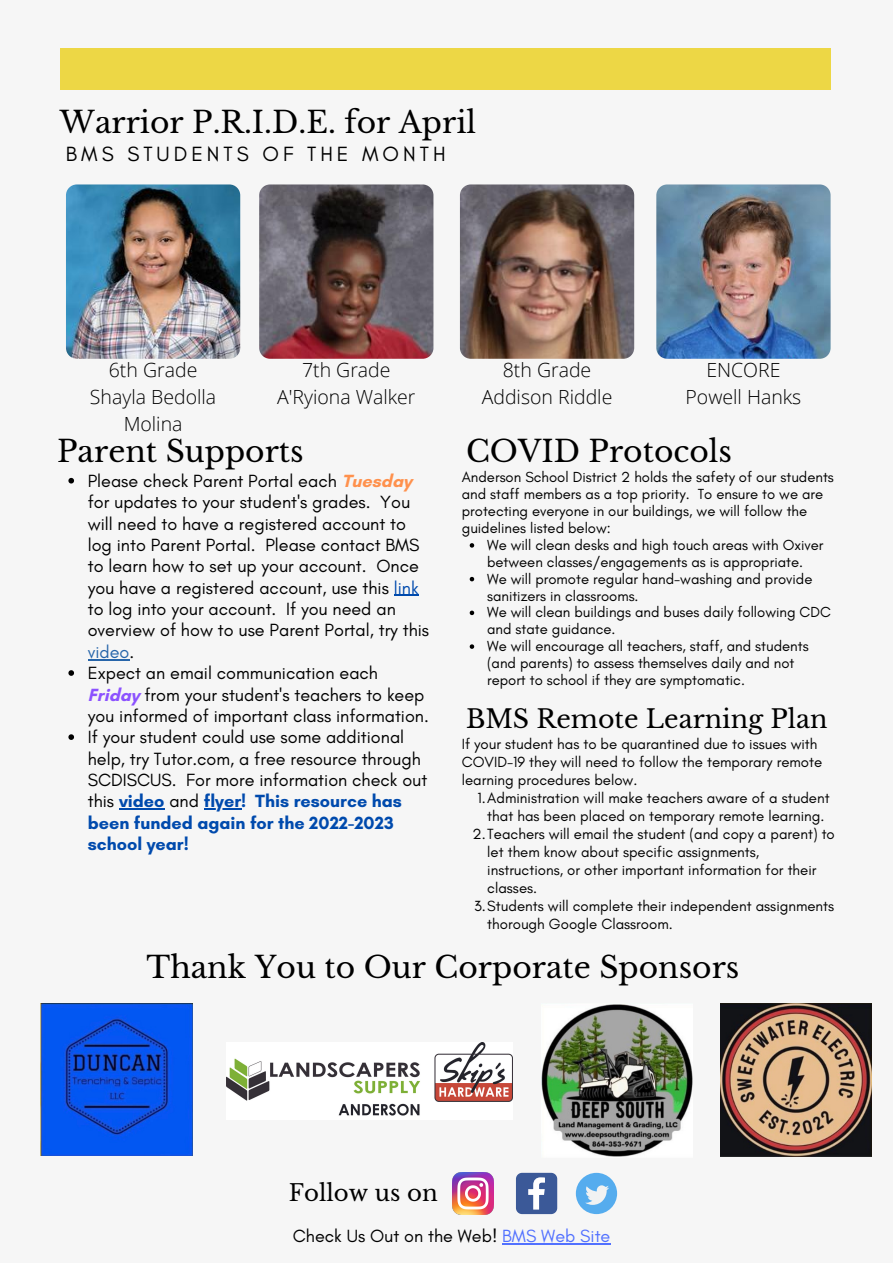
<style>
.page{position:relative;width:893px;height:1264px;background:#fff}
.page>*{position:absolute;margin:0;border:0;box-sizing:border-box;transform-origin:0 0}
.t1{font:29.7px "Libre Baskerville";color:#000}
.t2{font:25.2px "Libre Baskerville";color:#000}
.t3{font:22.8px "Libre Baskerville";color:#000}
.t4{font:21px "Glacial Indifference";letter-spacing:.19em;color:#000}
.t5{font:300 19.5px/27px "Open Sans";color:#000;text-align:center}
.t6{font:18px/21.3px "Glacial Indifference";color:#000}
.t7{font:15px/18px "Glacial Indifference";color:#000}
.t8{font:14.85px/16.8px "Glacial Indifference";color:#000}
.s1{font-weight:700;color:#ff914d}
.s2{color:#004aad}
.s3{color:#2765aa}
.s4{font-weight:700;color:#8c52ff}
.s5{font-weight:700;color:#004aad}
.s6{color:#5271ff}
</style>
<div class="page">
<div style="left:0;top:0;width:892px;height:1262px;background:#f6f6f6"></div>
<div style="left:60px;top:49px;width:770px;height:40px;background:#edd745"></div>
<img style="left:226px;top:1042px;width:287px;height:74px">
<img style="left:66px;top:184px;width:174px;height:175px;border-radius:11px">
<img style="left:259px;top:184px;width:174px;height:175px;border-radius:11px">
<img style="left:460px;top:184px;width:174px;height:175px;border-radius:11px">
<img style="left:656px;top:184px;width:174px;height:175px;border-radius:11px">
<img style="left:452px;top:1172px;width:41px;height:42px">
<svg style="left:516px;top:1172px;width:41px;height:42px"></svg>
<div style="left:575px;top:1172px;width:42px;height:42px;background:#55acee;border-radius:50%"></div>
<svg style="left:585px;top:1185px;width:24px;height:19px"></svg>
<hr style="left:502px;top:1242px;width:108px;height:2px;background:#5271ff">
<img style="left:40px;top:1003px;width:152px;height:152px">
<img style="left:541px;top:1004px;width:151px;height:153px">
<img style="left:720px;top:1003px;width:151px;height:153px">
<svg style="left:68px;top:478px;width:6px;height:5px"></svg>
<svg style="left:394px;top:595px;width:24px;height:1px"></svg>
<hr style="left:88px;top:659px;width:41px;height:1px;background:#2765aa">
<svg style="left:68px;top:670px;width:6px;height:5px"></svg>
<svg style="left:68px;top:734px;width:6px;height:6px"></svg>
<hr style="left:119px;top:808px;width:45px;height:1px;background:#004aad">
<hr style="left:204px;top:808px;width:37px;height:1px;background:#004aad">
<svg style="left:469px;top:543px;width:5px;height:4px"></svg>
<svg style="left:469px;top:577px;width:5px;height:4px"></svg>
<svg style="left:469px;top:610px;width:5px;height:5px"></svg>
<svg style="left:469px;top:644px;width:5px;height:5px"></svg>
<h1 class="t1" style="left:60px;top:105px;width:417px">Warrior P.R.I.D.E. for April</h1>
<p class="t4" style="left:66px;top:141px;width:381px">BMS STUDENTS OF THE MONTH</p>
<p class="t5" style="left:90px;top:356px;width:128px">6th Grade<br>Shayla Bedolla<br>Molina</p>
<p class="t5" style="left:277px;top:356px;width:140px">7th Grade<br>A'Ryiona Walker</p>
<p class="t5" style="left:481px;top:356px;width:132px">8th Grade<br>Addison Riddle</p>
<h1 class="t1" style="left:466px;top:433px;width:267px">COVID Protocols</h1>
<p class="t5" style="left:685px;top:356px;width:117px">ENCORE<br>Powell Hanks</p>
<h1 class="t1" style="left:57px;top:433px;width:248px">Parent Supports</h1>
<p class="t8" style="left:462px;top:469px;width:373px">Anderson School District 2 holds the safety of our students and staff members as a top priority. To ensure to we are protecting everyone in our buildings, we will follow the guidelines listed below:</p>
<p class="t6" style="left:88px;top:470px;width:343px">Please check Parent Portal each <span class="s1">Tuesday </span>for updates to your student's grades. You will need to have a registered account to log into Parent Portal. Please contact BMS to learn how to set up your account. Once you have a registered account, use this <span class="s2">link </span>to log into your account. If you need an overview of how to use Parent Portal, try this <span class="s3">video</span>.<br>Expect an email communication each <span class="s4">Friday</span> from your student's teachers to keep you informed of important class information.<br>If your student could use some additional help, try Tutor.com, a free resource through SCDISCUS. For more information check out this <span class="s5">video</span> and <span class="s5">flyer! This resource has been funded again for the 2022-2023 school year!</span></p>
<p class="t8" style="left:487px;top:536px;width:345px">We will clean desks and high touch areas with Oxiver between classes/engagements as is appropriate.<br>We will promote regular hand-washing and provide sanitizers in classrooms.<br>We will clean buildings and buses daily following CDC and state guidance.<br>We will encourage all teachers, staff, and students (and parents) to assess themselves daily and not report to school if they are symptomatic.</p>
<h2 class="t2" style="left:466px;top:703px;width:363px">BMS Remote Learning Plan</h2>
<p class="t7" style="left:462px;top:735px;width:362px">If your student has to be quarantined due to issues with<br>COVID-19 they will need to follow the temporary remote learning procedures below.</p>
<p class="t7" style="left:477px;top:789px;width:353px">1.Administration will make teachers aware of a student</p>
<p class="t7" style="left:487px;top:807px;width:338px">that has been placed on temporary remote learning.</p>
<p class="t7" style="left:472px;top:825px;width:364px">2.Teachers will email the student (and copy a parent) to</p>
<p class="t7" style="left:487px;top:843px;width:273px">let them know about specific assignments,</p>
<p class="t7" style="left:487px;top:861px;width:331px">instructions, or other important information for their</p>
<p class="t7" style="left:487px;top:879px;width:51px">classes.</p>
<p class="t7" style="left:474px;top:897px;width:361px">3.Students will complete their independent assignments</p>
<p class="t7" style="left:487px;top:915px;width:187px">thorough Google Classroom.</p>
<h1 class="t1" style="left:146px;top:949px;width:594px">Thank You to Our Corporate Sponsors</h1>
<p class="t3" style="left:289px;top:1178px;width:150px">Follow us on</p>
<p class="t6" style="left:293px;top:1224px;width:319px">Check Us Out on the Web! <span class="s6">BMS Web Site</span></p>
</div>
